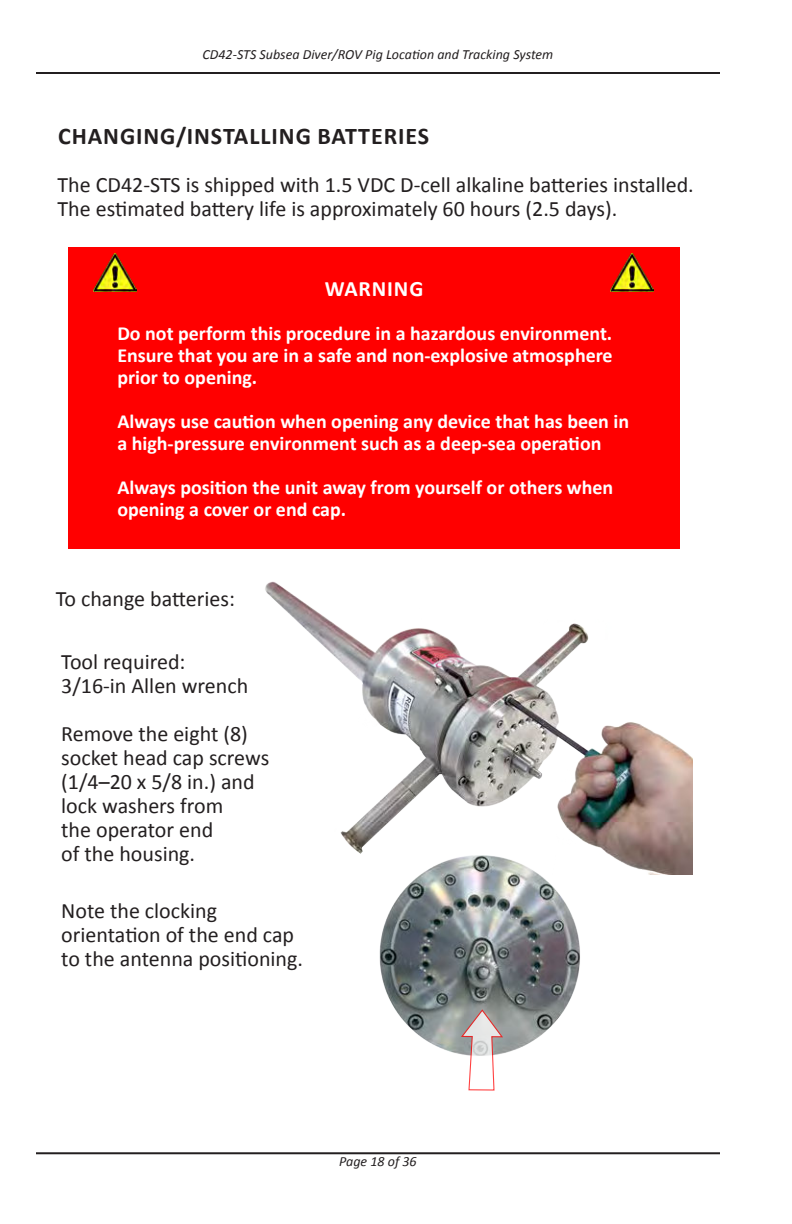
<style>
.page{position:relative;width:792px;height:1224px;background:#fff}
.page>*{position:absolute;margin:0;border:0;box-sizing:border-box;transform-origin:0 0}
.t1{font:700 24px "Calibri";letter-spacing:.04em;color:#231f20}
.t2{font:22px/24px "Calibri";color:#231f20}
.t3{font:700 22px "Calibri";letter-spacing:.04em;color:#fff}
.t4{font:700 20px/22px "Calibri";color:#fff}
.t5{font:italic 14px "Calibri";color:#231f20}
</style>
<div class="page">
<hr style="left:36px;top:72px;width:684px;height:2px;background:#231f20">
<hr style="left:36px;top:1152px;width:684px;height:2px;background:#231f20">
<div style="left:68px;top:248px;width:612px;height:301px;background:#f00"></div>
<img style="left:93px;top:254px;width:44px;height:38px">
<img style="left:610px;top:254px;width:44px;height:38px">
<img style="left:265px;top:581px;width:428px;height:294px">
<img style="left:318px;top:842px;width:315px;height:212px">
<svg style="left:460px;top:1008px;width:44px;height:83px"></svg>
<p class="t5" style="left:203px;top:45px;width:352px">CD42-STS Subsea Diver/ROV Pig Location and Tracking System</p>
<p class="t1" style="left:58px;top:121px;width:373px">CHANGING/INSTALLING BATTERIES</p>
<p class="t2" style="left:58px;top:173px;width:638px">The CD42-STS is shipped with 1.5 VDC D-cell alkaline batteries installed.<br>The estimated battery life is approximately 60 hours (2.5 days).</p>
<p class="t3" style="left:325px;top:274px;width:100px">WARNING</p>
<p class="t4" style="left:117px;top:322px;width:497px;text-align:justify">Do not perform this procedure in a hazardous environment.<br>Ensure that you are in a safe and non-explosive atmosphere prior to opening.</p>
<p class="t4" style="left:117px;top:410px;width:513px">Always use caution when opening any device that has been in a high-pressure environment such as a deep-sea operation</p>
<p class="t4" style="left:117px;top:476px;width:497px">Always position the unit away from yourself or others when opening a cover or end cap.</p>
<p class="t2" style="left:56px;top:587px;width:181px">To change batteries:</p>
<p class="t2" style="left:61px;top:650px;width:189px">Tool required:<br>3/16-in Allen wrench</p>
<p class="t2" style="left:61px;top:723px;width:210px">Remove the eight (8) socket head cap screws (1/4–20 x 5/8 in.) and lock washers from<br>the operator end<br>of the housing.</p>
<p class="t2" style="left:61px;top:900px;width:243px">Note the clocking orientation of the end cap to the antenna positioning.</p>
<p class="t5" style="left:339px;top:1156px;width:79px">Page 18 of 36</p>
</div>
